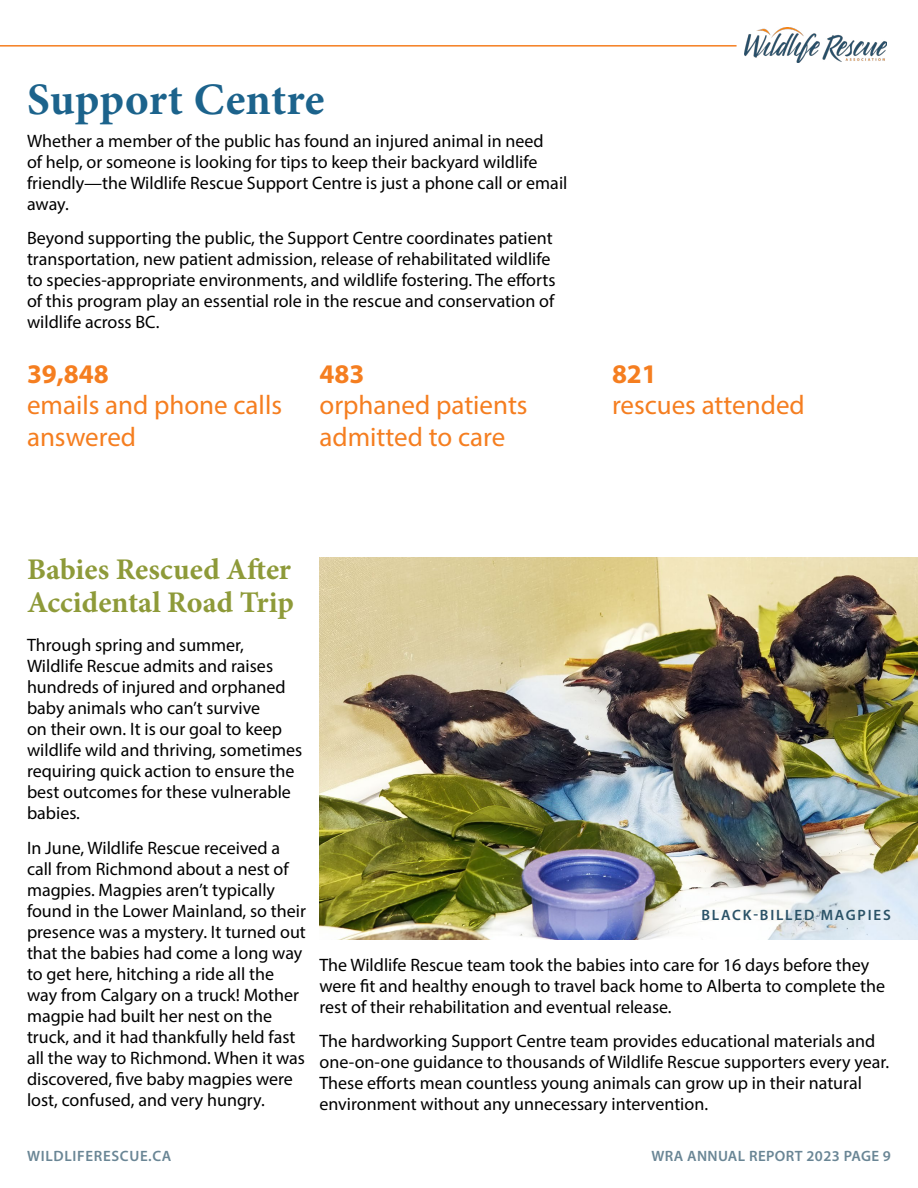
<style>
.page{position:relative;width:918px;height:1188px;background:#fff}
.page>*{position:absolute;margin:0;border:0;box-sizing:border-box;transform-origin:0 0}
.t1{font:700 45px "Minion Pro";letter-spacing:.005em;color:#1c638c}
.t2{font:700 30px/33px "Minion Pro";color:#8e9a39}
.t3{font:27px/31.5px "Myriad Pro";color:#f57e20}
.t4{font:700 27px "Myriad Pro";color:#f57e20}
.t5{font:18px/21px "Myriad Pro";color:#000}
.t6{font:18px/21px "Myriad Pro";color:#000101}
.t7{font:600 15px "Myriad Pro";letter-spacing:.03em;color:#295167}
.t8{font:600 15px "Myriad Pro";letter-spacing:.12em;color:#2a5267}
</style>
<div class="page">
<hr style="left:0;top:45px;width:737px;height:2px;background:#f57e20">
<img style="left:745px;top:27px;width:142px;height:35px">
<img style="left:320px;top:557px;width:598px;height:383px">
<h1 class="t1" style="left:27px;top:68px;width:299px">Support Centre</h1>
<p class="t6" style="left:27px;top:130px;width:542px">Whether a member of the public has found an injured animal in need<br>of help, or someone is looking for tips to keep their backyard wildlife friendly—the Wildlife Rescue Support Centre is just a phone call or email away.</p>
<p class="t6" style="left:27px;top:227px;width:530px">Beyond supporting the public, the Support Centre coordinates patient transportation, new patient admission, release of rehabilitated wildlife to species-appropriate environments, and wildlife fostering. The efforts of this program play an essential role in the rescue and conservation of wildlife across BC.</p>
<h3 class="t4" style="left:27px;top:356px;width:83px">39,848</h3>
<h3 class="t3" style="left:27px;top:389px;width:257px">emails and phone calls answered</h3>
<h3 class="t4" style="left:320px;top:356px;width:46px">483</h3>
<h3 class="t3" style="left:320px;top:389px;width:210px">orphaned patients admitted to care</h3>
<h3 class="t4" style="left:612px;top:356px;width:46px">821</h3>
<h3 class="t3" style="left:612px;top:389px;width:194px">rescues attended</h3>
<h2 class="t2" style="left:27px;top:553px;width:268px">Babies Rescued After<br>Accidental Road Trip</h2>
<p class="t5" style="left:27px;top:635px;width:277px">Through spring and summer,<br>Wildlife Rescue admits and raises hundreds of injured and orphaned baby animals who can’t survive<br>on their own. It is our goal to keep wildlife wild and thriving, sometimes requiring quick action to ensure the best outcomes for these vulnerable babies.</p>
<p class="t5" style="left:27px;top:837px;width:281px">In June, Wildlife Rescue received a call from Richmond about a nest of magpies. Magpies aren’t typically found in the Lower Mainland, so their presence was a mystery. It turned out that the babies had come a long way to get here, hitching a ride all the way from Calgary on a truck! Mother magpie had built her nest on the truck, and it had thankfully held fast all the way to Richmond. When it was discovered, five baby magpies were lost, confused, and very hungry.</p>
<p class="t8" style="left:702px;top:906px;width:191px">BLACK-BILLED MAGPIES</p>
<p class="t5" style="left:320px;top:954px;width:567px">The Wildlife Rescue team took the babies into care for 16 days before they were fit and healthy enough to travel back home to Alberta to complete the rest of their rehabilitation and eventual release.</p>
<p class="t5" style="left:320px;top:1030px;width:571px">The hardworking Support Centre team provides educational materials and one-on-one guidance to thousands of Wildlife Rescue supporters every year.<br>These efforts mean countless young animals can grow up in their natural environment without any unnecessary intervention.</p>
<p class="t7" style="left:27px;top:1146px;width:146px">WILDLIFERESCUE.CA</p>
<p class="t7" style="left:651px;top:1146px;width:241px">WRA ANNUAL REPORT 2023 PAGE 9</p>
</div>
